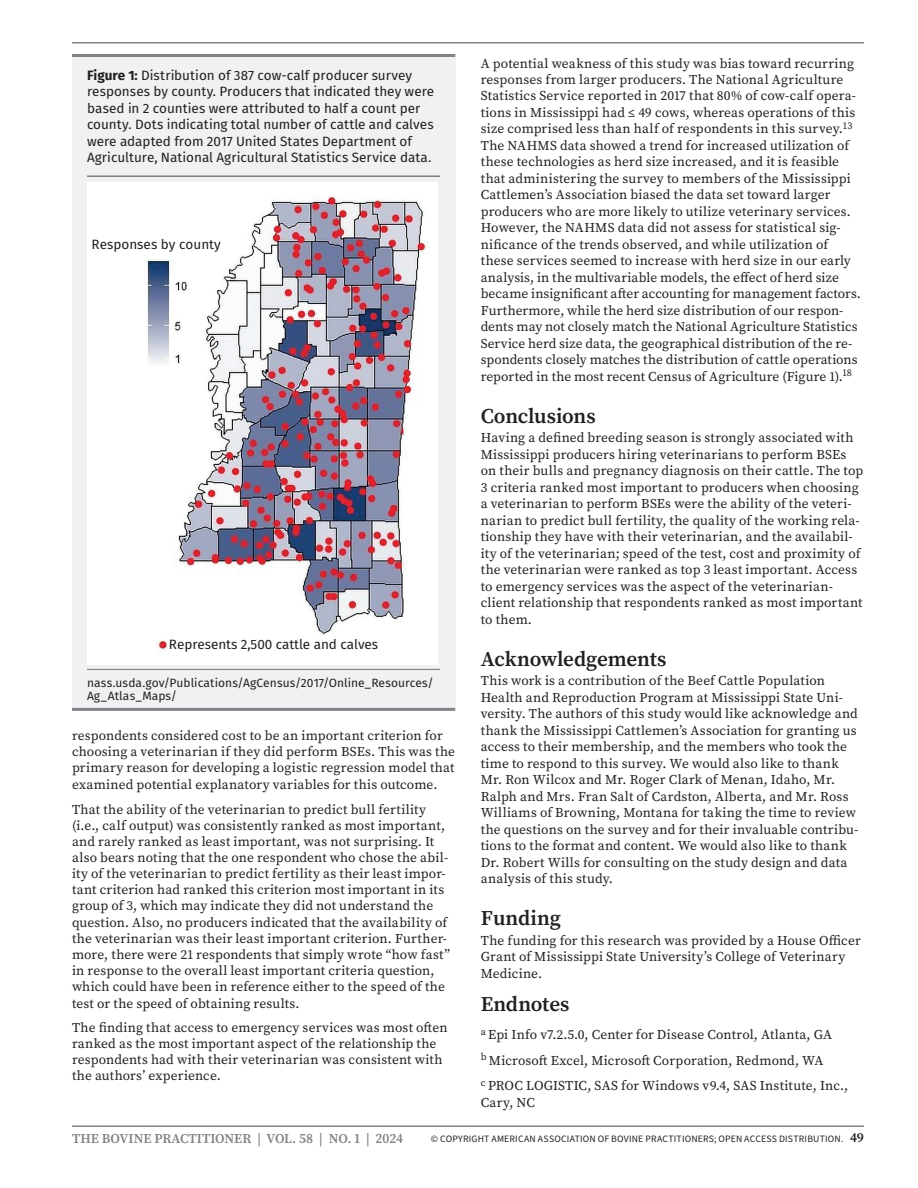
<style>
.page{position:relative;width:918px;height:1188px;background:#fff}
.page>*{position:absolute;margin:0;border:0;box-sizing:border-box;transform-origin:0 0}
.Heading_1{font:600 21px "Source Serif Pro";letter-spacing:-.01em;color:#231f20}
.No_Spacing{font:600 21px "Source Serif Pro";letter-spacing:-.005em;color:#231f20}
.t1{font:13.5px/16.5px "Source Serif Pro";letter-spacing:.01em;color:#231f20}
.FT1_Figure_Table_CaptionAbove{font:13.5px/16.5px "Fira Sans";color:#231f20}
.t2{font:600 13.5px "Source Serif Pro";letter-spacing:-.005em;color:#808285}
.FT3_Figure_Table_Notes_Fullwidth{font:12px/13.5px "Fira Sans";letter-spacing:.005em;color:#231f20}
.t3{font:9.75px "Source Sans 3";letter-spacing:.02em;color:#231f20}
.s1{font-weight:700}
.s2{font-family:"Source Serif Pro";font-weight:600;font-size:13.5px}
</style>
<div class="page">
<hr style="left:72px;top:42px;width:792px;height:2px;background:#808285">
<hr style="left:72px;top:1125px;width:792px;height:2px;background:#808285">
<div style="left:72px;top:54px;width:383px;height:654px;background:#f0f1f2"></div>
<hr style="left:72px;top:54px;width:383px;height:3px;background:#808285">
<hr style="left:87px;top:176px;width:353px;height:1px;background:#808285">
<hr style="left:87px;top:669px;width:353px;height:1px;background:#808285">
<hr style="left:72px;top:708px;width:383px;height:3px;background:#808285">
<img style="left:87px;top:183px;width:351px;height:481px">
<p class="FT1_Figure_Table_CaptionAbove" style="left:87px;top:66px;width:349px"><span class="s1">Figure 1:</span> Distribution of 387 cow-calf producer survey responses by county. Producers that indicated they were based in 2 counties were attributed to half a count per county. Dots indicating total number of cattle and calves were adapted from 2017 United States Department of Agriculture, National Agricultural Statistics Service data.</p>
<p class="FT1_Figure_Table_CaptionAbove" style="left:92px;top:236px;width:131px">Responses by county</p>
<p class="FT1_Figure_Table_CaptionAbove" style="left:169px;top:636px;width:211px">Represents 2,500 cattle and calves</p>
<p class="FT3_Figure_Table_Notes_Fullwidth" style="left:87px;top:676px;width:348px">nass.usda.gov/Publications/AgCensus/2017/Online_Resources/<br>Ag_Atlas_Maps/</p>
<p class="t1" style="left:72px;top:727px;width:385px">respondents considered cost to be an important criterion for choosing a veterinarian if they did perform BSEs. This was the primary reason for developing a logistic regression model that examined potential explanatory variables for this outcome.</p>
<p class="t1" style="left:72px;top:801px;width:379px">That the ability of the veterinarian to predict bull fertility (i.e., calf output) was consistently ranked as most important, and rarely ranked as least important, was not surprising. It also bears noting that the one respondent who chose the abil&shy;ity of the veterinarian to predict fertility as their least impor&shy;tant criterion had ranked this criterion most important in its group of 3, which may indicate they did not understand the question. Also, no producers indicated that the availability of the veterinarian was their least important criterion. Further&shy;more, there were 21 respondents that simply wrote “how fast” in response to the overall least important criteria question, which could have been in reference either to the speed of the test or the speed of obtaining results.</p>
<p class="t1" style="left:72px;top:1020px;width:377px;line-height:15.8px">The finding that access to emergency services was most often ranked as the most important aspect of the relationship the respondents had with their veterinarian was consistent with the authors’ experience.</p>
<p class="t1" style="left:481px;top:55px;width:382px">A potential weakness of this study was bias toward recurring responses from larger producers. The National Agriculture Statistics Service reported in 2017 that 80% of cow-calf opera&shy;tions in Mississippi had ≤ 49 cows, whereas operations of this size comprised less than half of respondents in this survey.<sup>13<br></sup>The NAHMS data showed a trend for increased utilization of these technologies as herd size increased, and it is feasible that administering the survey to members of the Mississippi Cattlemen’s Association biased the data set toward larger producers who are more likely to utilize veterinary services.<br>However, the NAHMS data did not assess for statistical sig&shy;nificance of the trends observed, and while utilization of these services seemed to increase with herd size in our early analysis, in the multivariable models, the effect of herd size became insignificant after accounting for management factors.<br>Furthermore, while the herd size distribution of our respon&shy;dents may not closely match the National Agriculture Statistics Service herd size data, the geographical distribution of the re&shy;spondents closely matches the distribution of cattle operations reported in the most recent Census of Agriculture (Figure 1).<sup>18</sup></p>
<h1 class="Heading_1" style="left:481px;top:401px;width:117px">Conclusions</h1>
<p class="t1" style="left:481px;top:429px;width:384px">Having a defined breeding season is strongly associated with Mississippi producers hiring veterinarians to perform BSEs on their bulls and pregnancy diagnosis on their cattle. The top 3 criteria ranked most important to producers when choosing a veterinarian to perform BSEs were the ability of the veteri&shy;narian to predict bull fertility, the quality of the working rela&shy;tionship they have with their veterinarian, and the availabil&shy;ity of the veterinarian; speed of the test, cost and proximity of the veterinarian were ranked as top 3 least important. Access to emergency services was the aspect of the veterinarian&shy;client relationship that respondents ranked as most important to them.</p>
<h1 class="Heading_1" style="left:481px;top:644px;width:187px">Acknowledgements</h1>
<p class="t1" style="left:481px;top:672px;width:379px">This work is a contribution of the Beef Cattle Population Health and Reproduction Program at Mississippi State Uni&shy;versity. The authors of this study would like acknowledge and thank the Mississippi Cattlemen’s Association for granting us access to their membership, and the members who took the time to respond to this survey. We would also like to thank Mr. Ron Wilcox and Mr. Roger Clark of Menan, Idaho, Mr.<br>Ralph and Mrs. Fran Salt of Cardston, Alberta, and Mr. Ross Williams of Browning, Montana for taking the time to review the questions on the survey and for their invaluable contribu&shy;tions to the format and content. We would also like to thank Dr. Robert Wills for consulting on the study design and data analysis of this study.</p>
<h1 class="Heading_1" style="left:481px;top:904px;width:82px">Funding</h1>
<p class="t1" style="left:481px;top:932px;width:381px">The funding for this research was provided by a House Officer<br>Grant of Mississippi State University’s College of Veterinary<br>Medicine.</p>
<p class="No_Spacing" style="left:481px;top:989px;width:90px">Endnotes</p>
<p class="t1" style="left:481px;top:1026px;width:353px"><sup>a</sup> Epi Info v7.2.5.0, Center for Disease Control, Atlanta, GA</p>
<p class="t1" style="left:481px;top:1052px;width:344px"><sup>b</sup> Microsoft Excel, Microsoft Corporation, Redmond, WA</p>
<p class="t1" style="left:481px;top:1077px;width:369px"><sup>c</sup> PROC LOGISTIC, SAS for Windows v9.4, SAS Institute, Inc.,<br>Cary, NC</p>
<p class="t2" style="left:72px;top:1130px;width:333px">THE BOVINE PRACTITIONER | VOL. 58 | NO. 1 | 2024</p>
<p class="t3" style="left:431px;top:1132px;width:435px">© COPYRIGHT AMERICAN ASSOCIATION OF BOVINE PRACTITIONERS; OPEN ACCESS DISTRIBUTION. <span class="s2">49</span></p>
</div>
